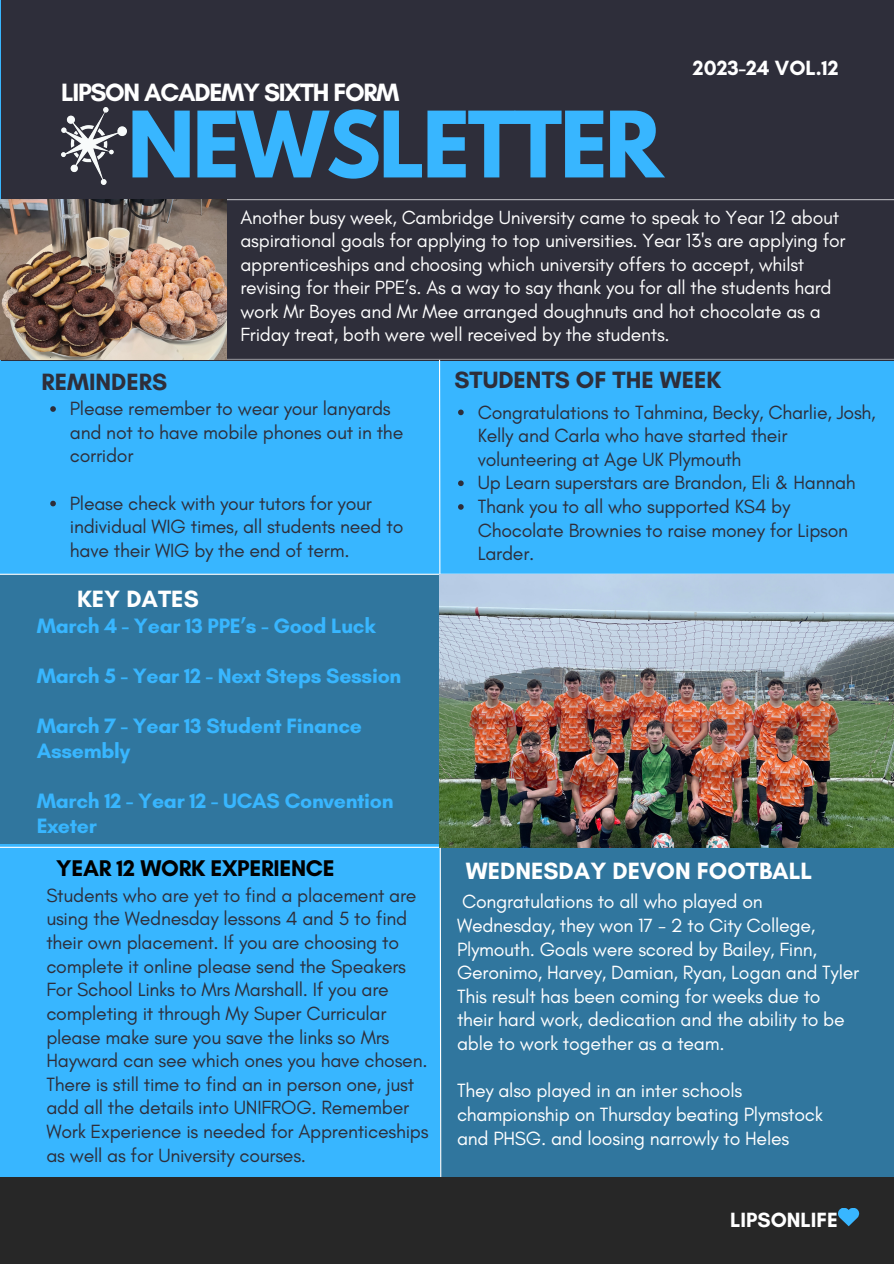
<style>
.page{position:relative;width:894px;height:1264px;background:#fff}
.page>*{position:absolute;margin:0;border:0;box-sizing:border-box;transform-origin:0 0}
.t1{font:700 81px "League Spartan";letter-spacing:-.025em;color:#38b6ff}
.t2{font:700 25.5px "Glacial Indifference";letter-spacing:-.05em;color:#fff}
.t3{font:700 24px "Glacial Indifference";color:#fff}
.t4{font:700 24px "Glacial Indifference";color:#2e2e3a}
.t5{font:700 23.1px "Glacial Indifference";letter-spacing:-.015em;color:#000}
.t6{font:700 21.15px/25px "Glacial Indifference";letter-spacing:-.015em;color:#38b6ff}
.t7{font:700 21px "Glacial Indifference";color:#fff}
.t8{font:19.5px/23.7px "Glacial Indifference";letter-spacing:-.015em;color:#2e2e3a}
.t9{font:19.5px/23.7px "Glacial Indifference";letter-spacing:-.015em;color:#fff}
.t10{font:19.35px/23.5px "Glacial Indifference";letter-spacing:-.015em;color:#fff}
</style>
<div class="page">
<div style="left:0;top:0;width:893px;height:1263px;background:#38b6ff"></div>
<div style="left:1px;top:0;width:892px;height:361px;background:#2e2e3a"></div>
<div style="left:0;top:574px;width:440px;height:270px;background:#30769e"></div>
<div style="left:439px;top:840px;width:454px;height:353px;background:#30769e"></div>
<hr style="left:0;top:846px;width:893px;height:1px;background:#fff">
<div style="left:0;top:1176px;width:893px;height:87px;background:#272727"></div>
<hr style="left:0;top:199px;width:893px;height:1px;background:#fff">
<svg style="left:838px;top:1208px;width:20px;height:18px"></svg>
<hr style="left:0;top:573px;width:893px;height:2px;background:#fff">
<svg style="left:438px;top:360px;width:4px;height:817px"></svg>
<hr style="left:0;top:359px;width:893px;height:1px;background:#fff">
<img style="left:61px;top:108px;width:65px;height:76px">
<img style="left:439px;top:574px;width:454px;height:273px">
<img style="left:1px;top:200px;width:225px;height:159px">
<svg style="left:50px;top:406px;width:6px;height:6px"></svg>
<svg style="left:50px;top:501px;width:6px;height:5px"></svg>
<svg style="left:458px;top:409px;width:5px;height:6px"></svg>
<svg style="left:458px;top:480px;width:5px;height:6px"></svg>
<svg style="left:458px;top:504px;width:5px;height:6px"></svg>
<h2 class="t2" style="left:61px;top:77px;width:339px">LIPSON ACADEMY SIXTH FORM</h2>
<p class="t1" style="left:128px;top:104px;width:537px">NEWSLETTER</p>
<h2 class="t7" style="left:692px;top:55px;width:147px">2023-24 VOL.12</h2>
<p class="t10" style="left:240px;top:205px;width:606px">Another busy week, Cambridge University came to speak to Year 12 about aspirational goals for applying to top universities. Year 13's are applying for apprenticeships and choosing which university offers to accept, whilst revising for their PPE’s. As a way to say thank you for all the students hard work Mr Boyes and Mr Mee arranged doughnuts and hot chocolate as a Friday treat, both were well received by the students.</p>
<p class="t4" style="left:42px;top:367px;width:127px">REMINDERS</p>
<p class="t8" style="left:70px;top:396px;width:335px">Please remember to wear your lanyards and not to have mobile phones out in the corridor</p>
<p class="t8" style="left:70px;top:491px;width:335px">Please check with your tutors for your individual WIG times, all students need to have their WIG by the end of term.</p>
<p class="t3" style="left:77px;top:584px;width:123px">KEY DATES</p>
<p class="t6" style="left:37px;top:613px;width:340px">March 4 - Year 13 PPE’s - Good Luck</p>
<h2 class="t6" style="left:37px;top:663px;width:366px">March 5 - Year 12 - Next Steps Session</h2>
<p class="t6" style="left:37px;top:713px;width:326px">March 7 - Year 13 Student Finance<br>Assembly</p>
<p class="t6" style="left:37px;top:788px;width:358px">March 12 - Year 12 - UCAS Convention<br>Exeter</p>
<p class="t4" style="left:454px;top:365px;width:268px">STUDENTS OF THE WEEK</p>
<h2 class="t8" style="left:477px;top:400px;width:399px">Congratulations to Tahmina, Becky, Charlie, Josh,<br>Kelly and Carla who have started their volunteering at Age UK Plymouth</h2>
<p class="t8" style="left:477px;top:471px;width:379px">Up Learn superstars are Brandon, Eli &amp; Hannah</p>
<h3 class="t8" style="left:477px;top:494px;width:372px">Thank you to all who supported KS4 by<br>Chocolate Brownies to raise money for Lipson<br>Larder.</h3>
<p class="t5" style="left:56px;top:854px;width:280px">YEAR 12 WORK EXPERIENCE</p>
<h2 class="t8" style="left:46px;top:883px;width:383px">Students who are yet to find a placement are using the Wednesday lessons 4 and 5 to find their own placement. If you are choosing to complete it online please send the Speakers For School Links to Mrs Marshall. If you are completing it through My Super Curricular please make sure you save the links so Mrs Hayward can see which ones you have chosen.<br>There is still time to find an in person one, just add all the details into UNIFROG. Remember Work Experience is needed for Apprenticeships as well as for University courses.</h2>
<h4 class="t9" style="left:457px;top:889px;width:403px">Congratulations to all who played on Wednesday, they won 17 - 2 to City College, Plymouth. Goals were scored by Bailey, Finn, Geronimo, Harvey, Damian, Ryan, Logan and Tyler</h4>
<h4 class="t3" style="left:465px;top:856px;width:348px">WEDNESDAY DEVON FOOTBALL</h4>
<h4 class="t9" style="left:457px;top:984px;width:389px">This result has been coming for weeks due to their hard work, dedication and the ability to be able to work together as a team.</h4>
<h4 class="t9" style="left:457px;top:1078px;width:367px">They also played in an inter schools championship on Thursday beating Plymstock and PHSG. and loosing narrowly to Heles</h4>
<h2 class="t7" style="left:730px;top:1206px;width:109px">LIPSONLIFE</h2>
</div>
